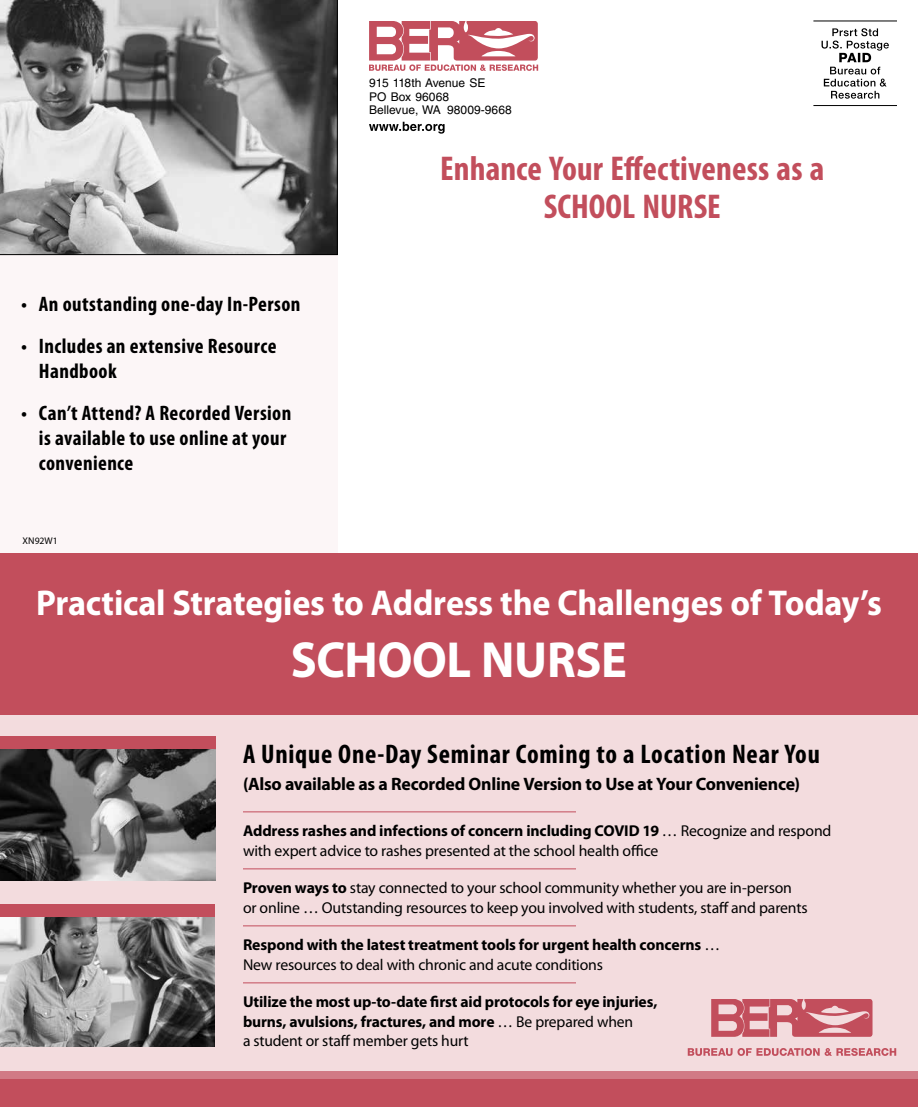
<style>
.page{position:relative;width:918px;height:1107px;background:#fff}
.page>*{position:absolute;margin:0;border:0;box-sizing:border-box;transform-origin:0 0}
.t1{font:700 51px "Myriad Pro";letter-spacing:-.005em;color:#fff;scale:.95 1}
.t2{font:700 36px "Myriad Pro";letter-spacing:-.01em;color:#fff;scale:.95 1}
.t3{font:700 condensed 34.5px/37.5px "Myriad Pro";letter-spacing:.005em;color:#c24e5c;text-align:center}
.t4{font:700 condensed 27px "Myriad Pro";letter-spacing:.03em;color:#000}
.t5{font:700 condensed 21px/25.2px "Myriad Pro";letter-spacing:.02em;color:#000}
.t6{font:700 18px "Myriad Pro";letter-spacing:-.015em;color:#000}
.t7{font:15.75px/19.5px "Myriad Pro";letter-spacing:-.01em;color:#000}
.t8{font:700 15.75px/19.5px "Myriad Pro";letter-spacing:-.01em;color:#000}
.t9{font:12px/13.5px "Helvetica LT Std";letter-spacing:.005em;color:#000}
.t10{font:9.75px "Myriad Pro";color:#000}
.s1{font-weight:700}
.s2{font-weight:400}
</style>
<div class="page">
<div style="left:0;top:554px;width:918px;height:553px;background:#f3dcde"></div>
<div style="left:0;top:1072px;width:918px;height:12px;background:#d17a85"></div>
<div style="left:0;top:1079px;width:918px;height:28px;background:#c24e5c"></div>
<div style="left:0;top:250px;width:338px;height:304px;background:#fcf6f7"></div>
<div style="left:0;top:554px;width:918px;height:161px;background:#c24e5c"></div>
<hr style="left:813px;top:21px;width:84px;height:1px;background:#000">
<hr style="left:813px;top:105px;width:84px;height:1px;background:#000">
<svg style="left:822px;top:28px;width:67px;height:71px"></svg>
<svg style="left:369px;top:21px;width:169px;height:50px"></svg>
<svg style="left:369px;top:122px;width:76px;height:12px"></svg>
<hr style="left:243px;top:812px;width:333px;height:1px;background:#c24e5c">
<hr style="left:243px;top:868px;width:333px;height:1px;background:#c24e5c">
<hr style="left:243px;top:926px;width:333px;height:1px;background:#c24e5c">
<hr style="left:243px;top:982px;width:333px;height:1px;background:#c24e5c">
<svg style="left:711px;top:999px;width:162px;height:38px"></svg>
<svg style="left:688px;top:1048px;width:208px;height:8px"></svg>
<svg style="left:0;top:0;width:338px;height:255px;background:#909090"></svg>
<img style="left:0;top:916px;width:214px;height:131px">
<img style="left:0;top:748px;width:216px;height:132px">
<div style="left:0;top:904px;width:214px;height:12px;background:#c24e5c"></div>
<div style="left:0;top:736px;width:216px;height:12px;background:#c24e5c"></div>
<p class="t9" style="left:369px;top:76px;width:144px">915 118th Avenue SE<br>PO Box 96068<br>Bellevue, WA 98009‑9668</p>
<h3 class="t5" style="left:21px;top:291px;width:281px">• An outstanding one-day In-Person</h3>
<h3 class="t5" style="left:39px;top:333px;width:239px;text-indent:-18px">• Includes an extensive Resource<br>Handbook</h3>
<h3 class="t5" style="left:39px;top:400px;width:254px;text-indent:-18px">• Can’t Attend? A Recorded Version is available to use online at your convenience</h3>
<p class="t10" style="left:22px;top:535px;width:37px">XN92W1</p>
<h3 class="t3" style="left:440px;top:149px;width:386px">Enhance Your Effectiveness as a<br>SCHOOL NURSE</h3>
<h2 class="t2" style="left:36px;top:580px;width:892px">Practical Strategies to Address the Challenges of Today’s</h2>
<h1 class="t1" style="left:291px;top:626px;width:355px">SCHOOL NURSE</h1>
<h3 class="t4" style="left:243px;top:737px;width:578px">A Unique One-Day Seminar Coming to a Location Near You</h3>
<p class="t6" style="left:243px;top:772px;width:559px">(Also available as a Recorded Online Version to Use at Your Convenience)</p>
<p class="t7" style="left:243px;top:821px;width:590px"><span class="s1">Address rashes and infections of concern including COVID 19</span> … Recognize and respond with expert advice to rashes presented at the school health office</p>
<p class="t7" style="left:243px;top:878px;width:566px"><span class="s1">Proven ways to</span> stay connected to your school community whether you are in-person or online … Outstanding resources to keep you involved with students, staff and parents</p>
<p class="t8" style="left:243px;top:935px;width:479px">Respond with the latest treatment tools for urgent health concerns <span class="s2">…<br>New resources to deal with chronic and acute conditions</span></p>
<p class="t8" style="left:243px;top:992px;width:416px">Utilize the most up-to-date first aid protocols for eye injuries, burns, avulsions, fractures, and more <span class="s2">… Be prepared when<br>a student or staff member gets hurt</span></p>
</div>
